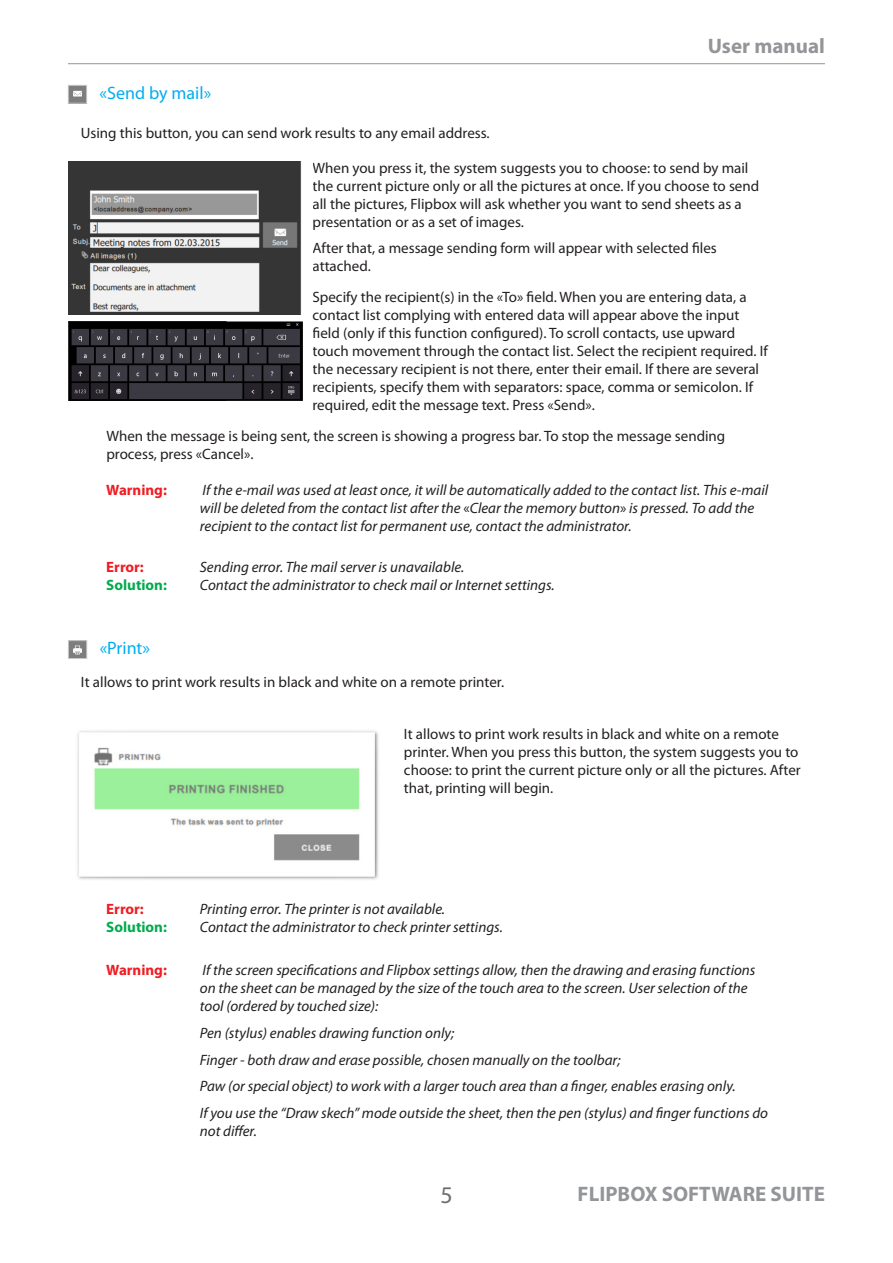
<style>
.page{position:relative;width:893px;height:1263px;background:#fff}
.page>*{position:absolute;margin:0;border:0;box-sizing:border-box;transform-origin:0 0}
.t1{font:24px "Myriad Pro";color:#6c6d70}
.t2{font:700 21px "Myriad Pro";color:#939598}
.Обычный_текст_без_ну{font:18px "Myriad Pro";color:#00aeef}
.Обычный_текст_без_ну-2{font:15px/18px "Myriad Pro";color:#231f20}
.Примечание{font:italic 15px/18px "Myriad Pro";color:#231f20}
.Примечание-2{font:700 15px "Myriad Pro";color:#ee1d23}
.Примечание-3{font:700 15px "Myriad Pro";color:#00ab4d}
.s1{font-style:normal}
</style>
<div class="page">
<hr style="left:68px;top:63px;width:757px;height:1px;background:#939598">
<img style="left:70px;top:87px;width:15px;height:14px">
<div style="left:68px;top:85px;width:19px;height:18px;border:1px solid #ccc"></div>
<img style="left:70px;top:642px;width:15px;height:15px">
<div style="left:68px;top:640px;width:19px;height:19px;border:1px solid #ccc"></div>
<img style="left:77px;top:731px;width:302px;height:149px">
<img style="left:68px;top:161px;width:233px;height:153px">
<img style="left:68px;top:322px;width:235px;height:78px">
<p class="t2" style="left:708px;top:32px;width:119px">User manual</p>
<p class="Обычный_текст_без_ну" style="left:100px;top:82px;width:113px">«Send by mail»</p>
<p class="Обычный_текст_без_ну-2" style="left:81px;top:123px;width:410px">Using this button, you can send work results to any email address.</p>
<p class="Обычный_текст_без_ну-2" style="left:313px;top:159px;width:448px">When you press it, the system suggests you to choose: to send by mail the current picture only or all the pictures at once. If you choose to send all the pictures, Flipbox will ask whether you want to send sheets as a presentation or as a set of images.</p>
<p class="Обычный_текст_без_ну-2" style="left:313px;top:239px;width:406px">After that, a message sending form will appear with selected files attached.</p>
<p class="Обычный_текст_без_ну-2" style="left:313px;top:288px;width:457px">Specify the recipient(s) in the «To» field. When you are entering data, a contact list complying with entered data will appear above the input field (only if this function configured). To scroll contacts, use upward touch movement through the contact list. Select the recipient required. If the necessary recipient is not there, enter their email. If there are several recipients, specify them with separators: space, comma or semicolon. If required, edit the message text. Press «Send».</p>
<p class="Обычный_текст_без_ну-2" style="left:106px;top:427px;width:620px">When the message is being sent, the screen is showing a progress bar. To stop the message sending process, press «Cancel».</p>
<p class="Примечание-2" style="left:106px;top:480px;width:62px">Warning:</p>
<p class="Примечание" style="left:200px;top:481px;width:570px">If the e-mail was used at least once, it will be automatically added to the contact list. This e-mail will be deleted from the contact list after the <span class="s1">«</span>Clear the memory button<span class="s1">»</span> is pressed. To add the recipient to the contact list for permanent use, contact the administrator.</p>
<p class="Примечание-2" style="left:106px;top:557px;width:39px">Error:</p>
<p class="Примечание" style="left:200px;top:557px;width:266px">Sending error. The mail server is unavailable.</p>
<p class="Примечание-3" style="left:106px;top:575px;width:62px">Solution:</p>
<p class="Примечание" style="left:200px;top:575px;width:356px">Contact the administrator to check mail or Internet settings.</p>
<p class="Обычный_текст_без_ну" style="left:100px;top:637px;width:52px">«Print»</p>
<p class="Обычный_текст_без_ну-2" style="left:81px;top:672px;width:425px">It allows to print work results in black and white on a remote printer.</p>
<p class="Обычный_текст_без_ну-2" style="left:404px;top:725px;width:398px">It allows to print work results in black and white on a remote printer. When you press this button, the system suggests you to choose: to print the current picture only or all the pictures. After that, printing will begin.</p>
<p class="Примечание-2" style="left:106px;top:899px;width:39px">Error:</p>
<p class="Примечание" style="left:200px;top:900px;width:247px">Printing error. The printer is not available.</p>
<p class="Примечание-3" style="left:106px;top:917px;width:62px">Solution:</p>
<p class="Примечание" style="left:200px;top:918px;width:304px">Contact the administrator to check printer settings.</p>
<p class="Примечание-2" style="left:106px;top:961px;width:62px">Warning:</p>
<p class="Примечание" style="left:200px;top:961px;width:557px">If the screen specifications and Flipbox settings allow, then the drawing and erasing functions on the sheet can be managed by the size of the touch area to the screen. User selection of the tool (ordered by touched size):</p>
<p class="Примечание" style="left:200px;top:1024px;width:256px">Pen (stylus) enables drawing function only;</p>
<p class="Примечание" style="left:200px;top:1050px;width:422px">Finger - both draw and erase possible, chosen manually on the toolbar;</p>
<p class="Примечание" style="left:200px;top:1077px;width:537px">Paw (or special object) to work with a larger touch area than a finger, enables erasing only.</p>
<p class="Примечание" style="left:200px;top:1103px;width:570px">If you use the “Draw skech” mode outside the sheet, then the pen (stylus) and finger functions do not differ.</p>
<p class="t1" style="left:440px;top:1180px;width:14px">5</p>
<p class="t2" style="left:578px;top:1180px;width:249px">FLIPBOX SOFTWARE SUITE</p>
</div>
